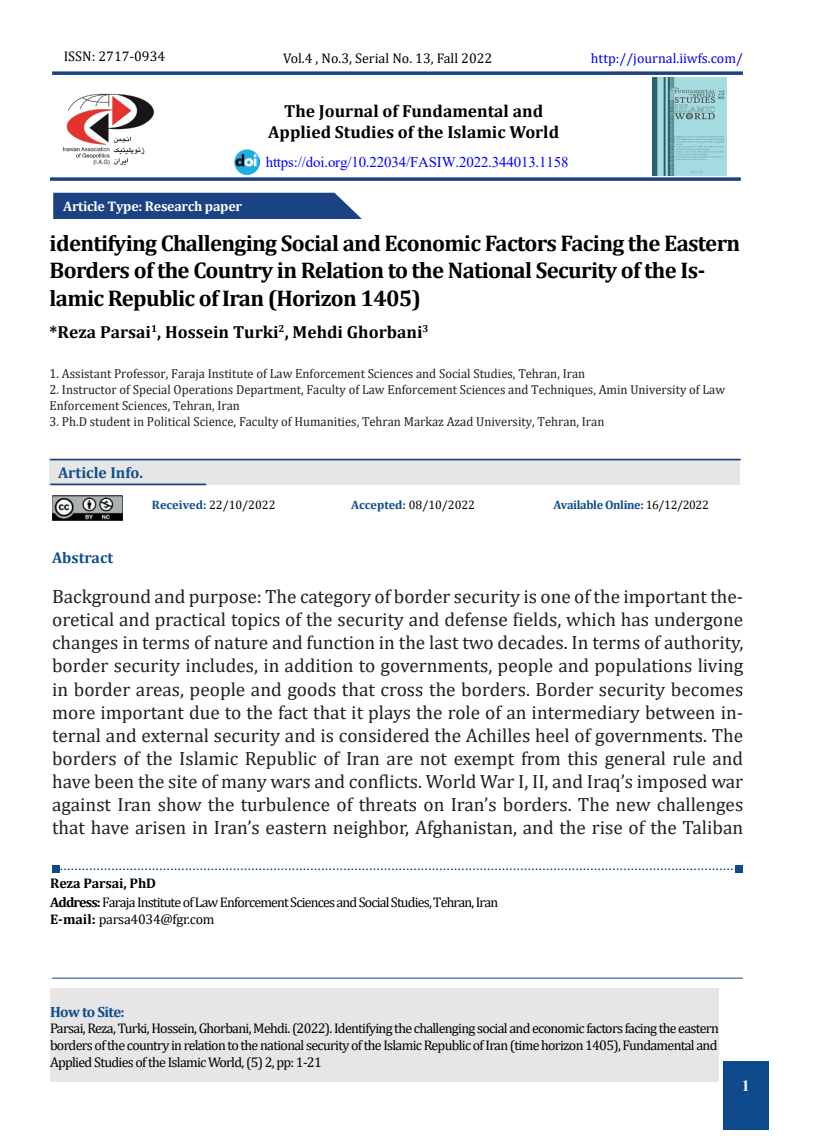
<style>
.page{position:relative;width:819px;height:1141px;background:#fff}
.page>*{position:absolute;margin:0;border:0;box-sizing:border-box;transform-origin:0 0}
.t1{font:700 22.75px "Cambria";letter-spacing:-.03em;color:#000}
.t2{font:19.25px/23.1px "Cambria";color:#231f20;text-align:justify}
.t3{font:700 17.5px/21px "Cambria";color:#000;text-align:center}
.t4{font:700 15.75px "Cambria";color:#0f4e8c}
.t5{font:700 15.75px "Times New Roman";color:#fff}
.t6{font:14.88px "Times New Roman";letter-spacing:-.01em;color:#00f}
.t7{font:700 14.88px "Cambria";letter-spacing:-.04em;color:#0e4d8c}
.t8{font:14px/16.6px "Cambria";letter-spacing:-.05em;color:#000;text-align:justify}
.t9{font:14px "Cambria";color:#000}
.t10{font:700 14px "Cambria";letter-spacing:-.02em;color:#fff}
.t11{font:14px "Cambria";color:#00f}
.t12{font:14px "Cambria";letter-spacing:-.02em;color:#000}
.t13{font:700 14px "Cambria";letter-spacing:-.01em;color:#000}
.t14{font:13.12px/15.8px "Cambria";color:#231f20;scale:.96 1}
.t15{font:12.25px "Cambria";color:#000}
.t16{font:700 12.25px "Cambria";letter-spacing:-.03em;color:#0e4d8c}
.t17{font:700 10.15px "Cambria";color:#000}
.s1{font-size:17.5px}
.s2{font-weight:700;color:#0e4d8c}
.s3{font-weight:400;color:#000}
.s4{font-weight:700}
</style>
<div class="page">
<div style="left:735px;top:866px;width:7px;height:7px;background:#0f4b8c"></div>
<svg style="left:60px;top:868px;width:675px;height:2px"></svg>
<div style="left:52px;top:866px;width:8px;height:7px;background:#0f4b8c"></div>
<svg style="left:52px;top:71px;width:690px;height:4px;background:#375890"></svg>
<svg style="left:50px;top:177px;width:690px;height:4px;background:#375890"></svg>
<hr style="left:52px;top:978px;width:690px;height:1px;background:#1c4181">
<img style="left:652px;top:77px;width:74px;height:98px">
<img style="left:63px;top:93px;width:91px;height:72px">
<div style="left:723px;top:1062px;width:45px;height:68px;background:#0f4b8c"></div>
<div style="left:50px;top:988px;width:668px;height:93px;background:#e7e6e6"></div>
<div style="left:50px;top:462px;width:690px;height:23px;background:#e7e6e6"></div>
<div style="left:53px;top:193px;width:309px;height:26px;background:#1b4282"></div>
<img style="left:235px;top:149px;width:24px;height:25px">
<img style="left:52px;top:496px;width:71px;height:24px">
<hr style="left:50px;top:459px;width:690px;height:1px;background:#1c4181">
<hr style="left:50px;top:484px;width:156px;height:1px;background:#1c4181">
<p class="t9" style="left:64px;top:48px;width:103px">ISSN: 2717-0934</p>
<p class="t10" style="left:63px;top:197px;width:180px">Article Type: Research paper</p>
<p class="t9" style="left:283px;top:50px;width:211px">Vol.4 , No.3, Serial No. 13, Fall 2022</p>
<p class="t3" style="left:268px;top:100px;width:292px">The Journal of Fundamental and<br>Applied Studies of the Islamic World</p>
<p class="t6" style="left:266px;top:152px;width:304px">https://doi.org/10.22034/FASIW.2022.344013.1158</p>
<p class="t11" style="left:591px;top:50px;width:153px">http://journal.iiwfs.com/</p>
<p class="t1" style="left:50px;top:227px;width:692px">identifying Challenging Social and Economic Factors Facing the Eastern</p>
<p class="t1" style="left:50px;top:282px;width:373px">lamic Republic of Iran (Horizon 1405(</p>
<p class="t1" style="left:50px;top:254px;width:657px">Borders of the Country in Relation to the National Security of the Is-</p>
<p class="t17" style="left:151px;top:321px;width:12px">1<span class="s1">,</span></p>
<p class="t17" style="left:278px;top:321px;width:12px">2<span class="s1">,</span></p>
<p class="t17" style="left:422px;top:321px;width:8px">3</p>
<p class="t3" style="left:50px;top:321px;width:103px">*Reza Parsai</p>
<p class="t14" style="left:50px;top:366px;width:559px">1. Assistant Professor, Faraja Institute of Law Enforcement Sciences and Social Studies, Tehran, Iran</p>
<p class="t14" style="left:50px;top:382px;width:705px">2. Instructor of Special Operations Department, Faculty of Law Enforcement Sciences and Techniques, Amin University of Law<br>Enforcement Sciences, Tehran, Iran</p>
<p class="t14" style="left:50px;top:413px;width:579px">3. Ph D. student in Political Science, Faculty of Humanities, Tehran Markaz Azad University, Tehran, Iran</p>
<p class="t3" style="left:165px;top:321px;width:115px">Hossein Turki</p>
<p class="t3" style="left:292px;top:321px;width:131px">Mehdi Ghorbani</p>
<p class="t4" style="left:58px;top:462px;width:86px">Article Info.</p>
<p class="t15" style="left:152px;top:498px;width:125px"><span class="s2">Received:</span> 22/10/2022</p>
<p class="t4" style="left:52px;top:546px;width:63px">Abstract</p>
<p class="t15" style="left:351px;top:498px;width:126px"><span class="s2">Accepted:</span> 08/10/2022</p>
<p class="t16" style="left:553px;top:497px;width:157px">Available Online: <span class="s3">16/12/2022</span></p>
<p class="t2" style="left:52px;top:585px;width:692px">Background and purpose: The category of border security is one of the important the-</p>
<p class="t2" style="left:52px;top:631px;width:692px">changes in terms of nature and function in the last two decades In. terms of authority, border security includes in, addition to governments, people and populations living in border areas, people and goods that cross the borders. Border security becomes</p>
<p class="t2" style="left:52px;top:724px;width:692px">ternal and external security and is considered the Achilles heel of governments. The</p>
<p class="t2" style="left:52px;top:608px;width:692px">oretical and practical topics of the security and defense fields, which has undergone</p>
<p class="t2" style="left:52px;top:700px;width:692px">more important due to the fact that it plays the role of an intermediary between in-</p>
<p class="t2" style="left:52px;top:747px;width:692px">borders of the Islamic Republic of Iran are not exempt from this general rule and have been the site of many wars and conflicts. World War I I,I , and Iraq s’ imposed war against Iran show the turbulence of threats on Iran s’ borders. The new challenges that have arisen in Iran s’ eastern neighbor, Afghanistan, and the rise of the Taliban</p>
<p class="t13" style="left:50px;top:874px;width:107px">Reza Parsai, PhD</p>
<p class="t8" style="left:50px;top:894px;width:449px"><span class="s4">Address:</span> Faraja Institute of Law Enforcement Sciences and Social Studies, Tehran, Iran</p>
<p class="t12" style="left:50px;top:911px;width:166px"><span class="s4">-E mail:</span> parsa4034@fgr.com</p>
<p class="t7" style="left:50px;top:1001px;width:76px">How to Site:</p>
<p class="t8" style="left:50px;top:1020px;width:670px">Parsai, Reza, Turki, Hossein, Ghorbani, Mehdi (. 2022 .) Identifying the challenging social and economic factors facing the eastern borders of the country in relation to the national security of the Islamic Republic of Iran (time horizon 1405 ,) Fundamental and Applied Studies of the Islamic World 5(, ) 2, pp: 1-21</p>
<p class="t5" style="left:741px;top:1077px;width:11px">11</p>
</div>
